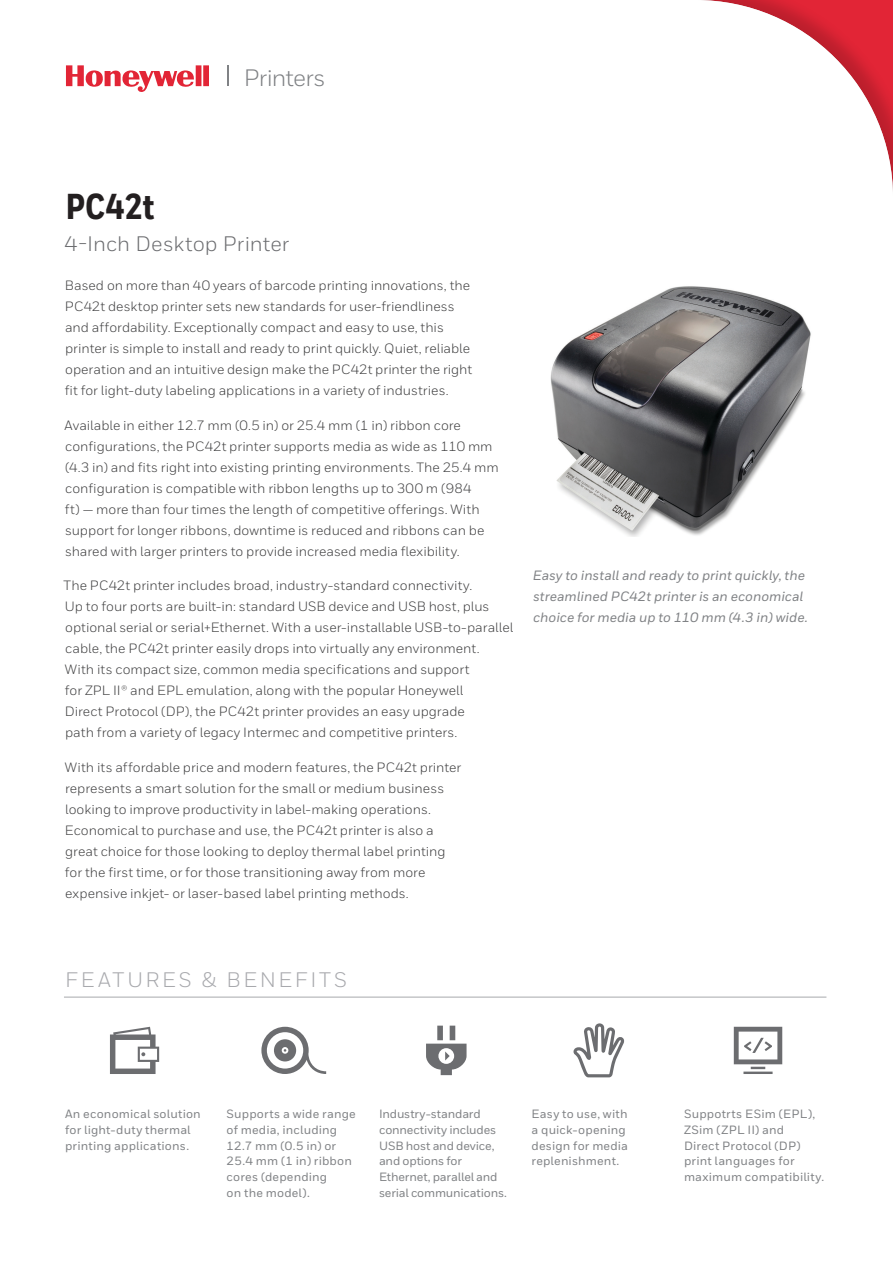
<style>
.page{position:relative;width:893px;height:1263px;background:#fff}
.page>*{position:absolute;margin:0;border:0;box-sizing:border-box;transform-origin:0 0}
.Datasheet__Title_1{font:800 36px "Honeywell Cond";letter-spacing:-.005em;color:#231f20}
.Logotype_-_80{font:23.7px "Honeywell Sans";letter-spacing:-.03em;color:#808285}
.Datasheet__Title_2_1{font:21px "Honeywell Sans";letter-spacing:.005em;color:#6c6d70}
.Datasheet__Sidebar_H{font:21px "Honeywell Sans";letter-spacing:.13em;color:#a8a9ad}
.Body__9_14_pt{font:13.5px/21px "Honeywell Sans";color:#3e3e3f}
.Product_Caption{font:italic 500 13.5px/21px "Honeywell Sans";color:#808285}
.Datasheet__Sidebar_B{font:500 12px/15.8px "Honeywell Sans";letter-spacing:.01em;color:#808285}
.Datasheet__Sidebar_B-2{font:500 12px/15.8px "Honeywell Sans";letter-spacing:-.015em;color:#808285}
</style>
<div class="page">
<svg style="left:66px;top:65px;width:143px;height:27px"></svg>
<svg style="left:227px;top:65px;width:1px;height:21px"></svg>
<img style="left:550px;top:286px;width:261px;height:250px">
<hr style="left:64px;top:997px;width:762px;height:1px;background:#a8a9ad">
<svg style="left:110px;top:1027px;width:49px;height:47px"></svg>
<svg style="left:261px;top:1027px;width:65px;height:47px"></svg>
<svg style="left:426px;top:1026px;width:41px;height:49px"></svg>
<svg style="left:573px;top:1023px;width:51px;height:54px"></svg>
<svg style="left:734px;top:1027px;width:48px;height:47px"></svg>
<p class="Logotype_-_80" style="left:244px;top:64px;width:83px">Printers</p>
<p class="Datasheet__Title_1" style="left:66px;top:185px;width:91px">PC42t</p>
<p class="Datasheet__Title_2_1" style="left:65px;top:232px;width:226px">4-Inch Desktop Printer</p>
<p class="Body__9_14_pt" style="left:65px;top:275px;width:409px">Based on more than 40 years of barcode printing innovations, the PC42t desktop printer sets new standards for user-friendliness and affordability. Exceptionally compact and easy to use, this printer is simple to install and ready to print quickly. Quiet, reliable operation and an intuitive design make the PC42t printer the right fit for light-duty labeling applications in a variety of industries.</p>
<p class="Body__9_14_pt" style="left:65px;top:414px;width:436px">Available in either 12.7 mm (0.5 in) or 25.4 mm (1 in) ribbon core configurations, the PC42t printer supports media as wide as 110 mm (4.3 in) and fits right into existing printing environments. The 25.4 mm configuration is compatible with ribbon lengths up to 300 m (984<br>ft) — more than four times the length of competitive offerings. With support for longer ribbons, downtime is reduced and ribbons can be shared with larger printers to provide increased media flexibility.</p>
<p class="Body__9_14_pt" style="left:64px;top:575px;width:451px">The PC42t printer includes broad, industry-standard connectivity.<br>Up to four ports are built-in: standard USB device and USB host, plus optional serial or serial+Ethernet. With a user-installable USB-to-parallel cable, the PC42t printer easily drops into virtually any environment.<br>With its compact size, common media specifications and support<br>for ZPL II® and EPL emulation, along with the popular Honeywell<br>Direct Protocol (DP), the PC42t printer provides an easy upgrade<br>path from a variety of legacy Intermec and competitive printers.</p>
<p class="Body__9_14_pt" style="left:65px;top:756px;width:398px">With its affordable price and modern features, the PC42t printer represents a smart solution for the small or medium business looking to improve productivity in label-making operations.<br>Economical to purchase and use, the PC42t printer is also a great choice for those looking to deploy thermal label printing for the first time, or for those transitioning away from more expensive inkjet- or laser-based label printing methods.</p>
<p class="Product_Caption" style="left:533px;top:565px;width:277px">Easy to install and ready to print quickly, the streamlined PC42t printer is an economical choice for media up to 110 mm (4.3 in) wide.</p>
<p class="Datasheet__Sidebar_H" style="left:65px;top:967px;width:284px">FEATURES &amp; BENEFITS</p>
<p class="Datasheet__Sidebar_B" style="left:65px;top:1106px;width:137px">An economical solution for light-duty thermal printing applications.</p>
<p class="Datasheet__Sidebar_B" style="left:227px;top:1106px;width:131px">Supports a wide range of media, including<br>12.7 mm (0.5 in) or<br>25.4 mm (1 in) ribbon cores (depending<br>on the model).</p>
<p class="Datasheet__Sidebar_B-2" style="left:379px;top:1106px;width:130px">Industry-standard connectivity includes<br>USB host and device, and options for<br>Ethernet, parallel and serial communications.</p>
<p class="Datasheet__Sidebar_B" style="left:532px;top:1106px;width:98px">Easy to use, with a quick-opening design for media replenishment.</p>
<p class="Datasheet__Sidebar_B" style="left:684px;top:1106px;width:142px">Suppotrts ESim (EPL),<br>ZSim (ZPL II) and<br>Direct Protocol (DP) print languages for maximum compatibility.</p>
</div>
